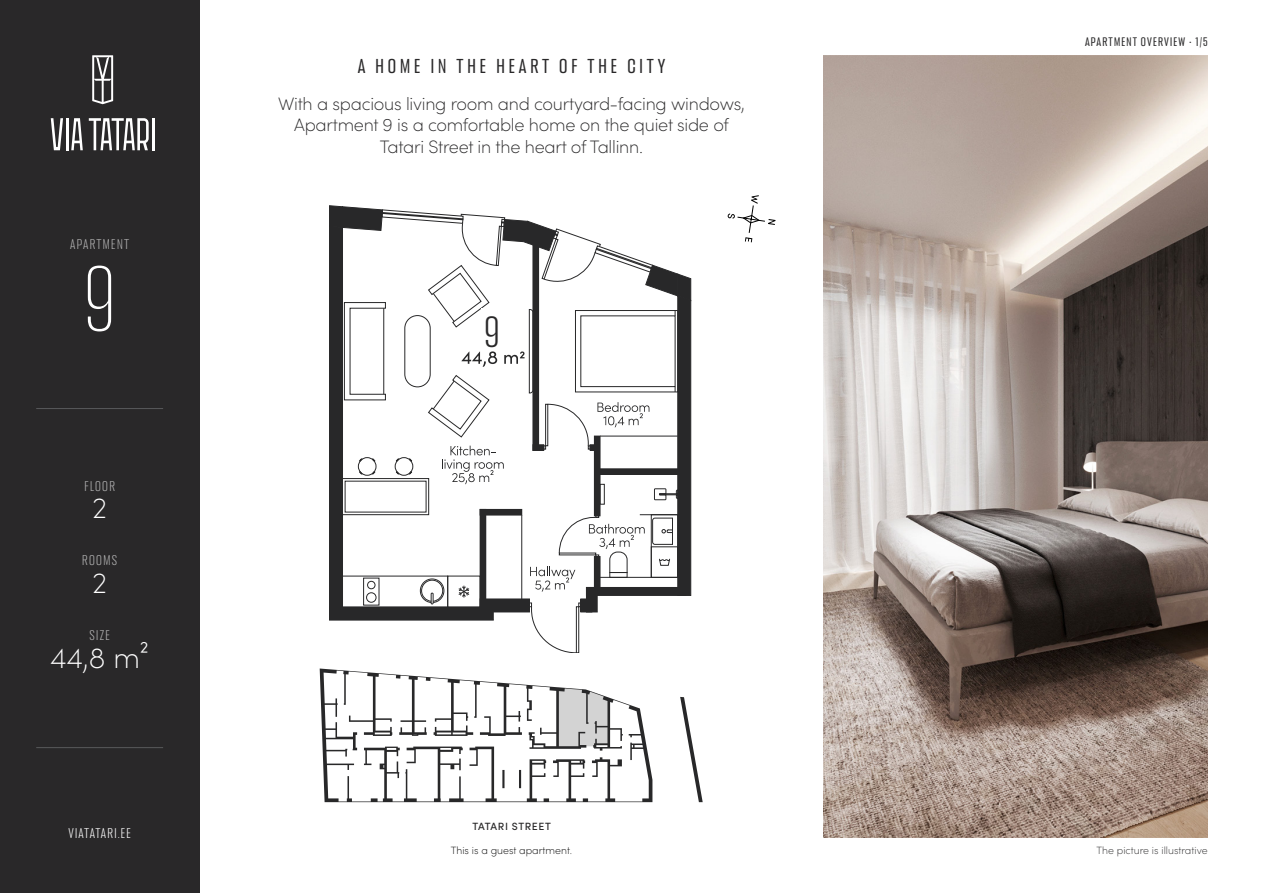
<style>
.page{position:relative;width:1263px;height:893px;background:#fff}
.page>*{position:absolute;margin:0;border:0;box-sizing:border-box;transform-origin:0 0}
.t1{font:300 90px "Anguita Sans";color:#fff}
.t2{font:42.3px "Anguita Sans";color:#292829}
.t3{font:200 29.1px "Sofia Pro";color:#fff}
.t4{font:500 19.5px "Anguita Sans";letter-spacing:.2em;color:#292829}
.t5{font:200 18px/21.6px "Sofia Pro";letter-spacing:-.015em;color:#292829;text-align:center}
.t6{font:13.65px "Anguita Sans";letter-spacing:.1em;color:#b5b5b5}
.t7{font:13.65px "Anguita Sans";letter-spacing:.1em;color:#fff}
.t8{font:500 12px "Anguita Sans";letter-spacing:.1em;color:#292829}
.t9{font:200 10.5px "Sofia Pro";color:#292829}
.t10{font:200 10.5px "Sofia Pro";color:#000}
.t11{font:500 10.5px "Sofia Pro";letter-spacing:.06em;color:#292829}
</style>
<div class="page">
<svg style="left:727px;top:195px;width:48px;height:47px"></svg>
<svg style="left:680px;top:697px;width:23px;height:105px"></svg>
<svg style="left:320px;top:668px;width:332px;height:134px"></svg>
<svg style="left:329px;top:205px;width:362px;height:448px"></svg>
<div style="left:0;top:0;width:199px;height:893px;background:#292829"></div>
<div style="left:481px;top:308px;width:22px;height:39px;background:#fff"></div>
<hr style="left:36px;top:747px;width:127px;height:1px;background:#58595b">
<hr style="left:36px;top:408px;width:127px;height:1px;background:#58595b">
<svg style="left:92px;top:55px;width:21px;height:49px"></svg>
<hr style="left:152px;top:118px;width:3px;height:32px;background:#fff">
<svg style="left:51px;top:118px;width:12px;height:32px"></svg>
<svg style="left:71px;top:118px;width:12px;height:32px"></svg>
<svg style="left:89px;top:118px;width:60px;height:32px"></svg>
<hr style="left:66px;top:118px;width:2px;height:32px;background:#fff">
<img style="left:823px;top:55px;width:385px;height:783px">
<p class="t6" style="left:70px;top:237px;width:60px">APARTMENT</p>
<h1 class="t1" style="left:84px;top:252px;width:34px">9</h1>
<p class="t6" style="left:84px;top:479px;width:32px">FLOOR</p>
<h3 class="t3" style="left:92px;top:487px;width:16px">2</h3>
<p class="t6" style="left:82px;top:553px;width:36px">ROOMS</p>
<h3 class="t3" style="left:92px;top:562px;width:16px">2</h3>
<p class="t6" style="left:89px;top:628px;width:22px">SIZE</p>
<h3 class="t3" style="left:51px;top:636px;width:100px">44,8 m²</h3>
<p class="t7" style="left:68px;top:826px;width:64px">VIATATARI.EE</p>
<p class="t4" style="left:358px;top:56px;width:309px">A HOME IN THE HEART OF THE CITY</p>
<p class="t5" style="left:278px;top:92px;width:468px">With a spacious living room and courtyard-facing windows,<br>Apartment 9 is a comfortable home on the quiet side of<br>Tatari Street in the heart of Tallinn.</p>
<h2 class="t2" style="left:484px;top:310px;width:17px">9</h2>
<p class="t11" style="left:472px;top:819px;width:80px">TATARI STREET</p>
<p class="t10" style="left:451px;top:843px;width:123px">This is a guest apartment.</p>
<p class="t8" style="left:1085px;top:35px;width:124px">APARTMENT OVERVIEW • 1/5</p>
<p class="t9" style="left:1096px;top:843px;width:113px">The picture is illustrative</p>
</div>
